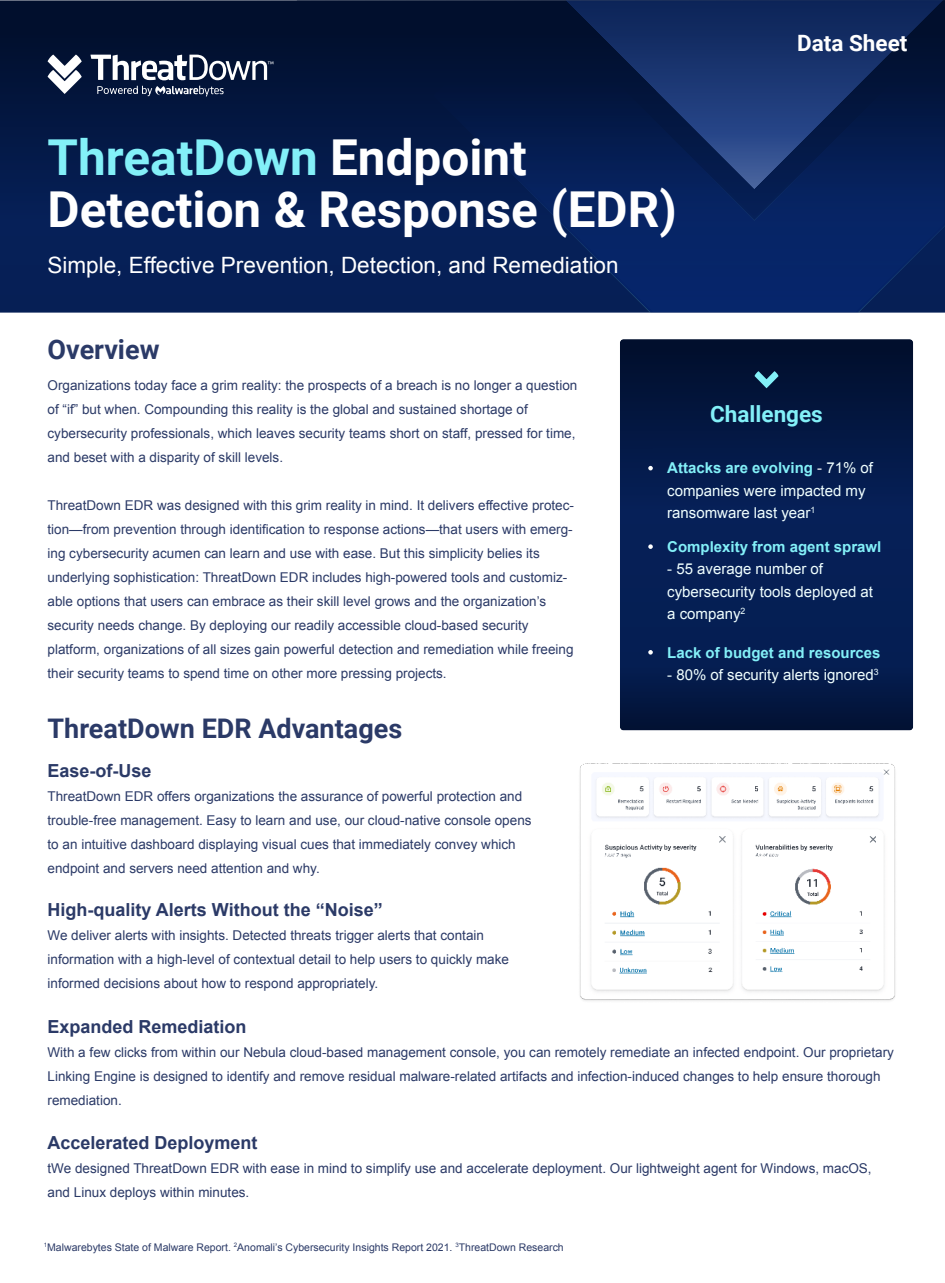
<style>
.page{position:relative;width:945px;height:1283px;background:#fff}
.page>*{position:absolute;margin:0;border:0;box-sizing:border-box;transform-origin:0 0}
.t1{font:700 49.5px/52.5px "Roboto";color:#fff}
.t2{font:700 27px "Roboto";color:#2b3a67}
.t3{font:22.5px "Arial";color:#fff}
.t4{font:700 22.5px "Roboto";color:#83f0f8}
.t5{font:700 22.5px "Roboto";color:#fff}
.t6{font:700 18px "Arial";color:#2b3a67}
.t7{font:15px/22.5px "Arial";color:#f0ffff}
.t8{font:700 15px "Arial";color:#83f0f8}
.t9{font:13.5px/24px "Arial";color:#2b3a67}
.t10{font:10.5px "Arial";color:#2b3a67}
.s1{color:#83f0f8}
.s2{font-weight:700;color:#83f0f8}
.s3{color:#fff}
</style>
<div class="page">
<svg style="left:0;top:0;width:431px;height:313px;background:#041947"></svg>
<svg style="left:433px;top:0;width:512px;height:313px;background:#051f57"></svg>
<svg style="left:563px;top:0;width:382px;height:191px;background:#0e265a"></svg>
<svg style="left:97px;top:86px;width:127px;height:10px"></svg>
<svg style="left:48px;top:55px;width:34px;height:39px"></svg>
<svg style="left:90px;top:55px;width:183px;height:25px"></svg>
<svg style="left:620px;top:339px;width:293px;height:391px;background:#041a49"></svg>
<svg style="left:755px;top:371px;width:24px;height:17px"></svg>
<svg style="left:648px;top:466px;width:5px;height:4px"></svg>
<svg style="left:648px;top:544px;width:5px;height:5px"></svg>
<svg style="left:648px;top:650px;width:5px;height:4px"></svg>
<img style="left:579px;top:763px;width:317px;height:238px">
<h1 class="t1" style="left:48px;top:134px;width:631px"><span class="s1">ThreatDown</span> Endpoint<br>Detection &amp; Response (EDR)</h1>
<h3 class="t3" style="left:48px;top:257px;width:573px">Simple, Effective Prevention, Detection, and Remediation</h3>
<h2 class="t2" style="left:48px;top:338px;width:114px">Overview</h2>
<h3 class="t5" style="left:797px;top:33px;width:112px">Data Sheet</h3>
<p class="t9" style="left:48px;top:374px;width:531px">Organizations today face a grim reality: the prospects of a breach is no longer a question of “if” but when. Compounding this reality is the global and sustained shortage of cybersecurity professionals, which leaves security teams short on staff, pressed for time, and beset with a disparity of skill levels.</p>
<p class="t9" style="left:48px;top:494px;width:528px">ThreatDown EDR was designed with this grim reality in mind. It delivers effective protec&shy;tion—from prevention through identification to response actions—that users with emerg&shy;ing cybersecurity acumen can learn and use with ease. But this simplicity belies its underlying sophistication: ThreatDown EDR includes high-powered tools and customiz&shy;able options that users can embrace as their skill level grows and the organization’s security needs change. By deploying our readily accessible cloud-based security platform, organizations of all sizes gain powerful detection and remediation while freeing their security teams to spend time on other more pressing projects.</p>
<h2 class="t2" style="left:48px;top:717px;width:356px">ThreatDown EDR Advantages</h2>
<h3 class="t4" style="left:710px;top:404px;width:114px">Challenges</h3>
<p class="t7" style="left:667px;top:458px;width:207px"><span class="s2">Attacks are evolving</span> <span class="s3">-</span> 71% of companies were impacted my ransomware last year<sup>1</sup></p>
<p class="t8" style="left:667px;top:541px;width:216px">Complexity from agent sprawl</p>
<p class="t7" style="left:667px;top:559px;width:207px">- 55 average number of cybersecurity tools deployed at a company<sup>2</sup></p>
<p class="t8" style="left:667px;top:646px;width:215px">Lack of budget and resources</p>
<p class="t7" style="left:667px;top:665px;width:213px">- 80% of security alerts ignored<sup>3</sup></p>
<h3 class="t6" style="left:48px;top:764px;width:106px">Ease-of-Use</h3>
<p class="t9" style="left:48px;top:786px;width:486px">ThreatDown EDR offers organizations the assurance of powerful protection and trouble-free management. Easy to learn and use, our cloud-native console opens to an intuitive dashboard displaying visual cues that immediately convey which endpoint and servers need attention and why.</p>
<h3 class="t6" style="left:48px;top:902px;width:337px">High-quality Alerts Without the “Noise”</h3>
<p class="t9" style="left:48px;top:924px;width:463px">We deliver alerts with insights. Detected threats trigger alerts that contain information with a high-level of contextual detail to help users to quickly make informed decisions about how to respond appropriately.</p>
<h3 class="t6" style="left:48px;top:1019px;width:201px">Expanded Remediation</h3>
<p class="t9" style="left:48px;top:1041px;width:848px">With a few clicks from within our Nebula cloud-based management console, you can remotely remediate an infected endpoint. Our proprietary<br>Linking Engine is designed to identify and remove residual malware-related artifacts and infection-induced changes to help ensure thorough remediation.</p>
<h3 class="t6" style="left:48px;top:1135px;width:212px">Accelerated Deployment</h3>
<p class="t9" style="left:48px;top:1157px;width:826px">tWe designed ThreatDown EDR with ease in mind to simplify use and accelerate deployment. Our lightweight agent for Windows, macOS, and Linux deploys within minutes.</p>
<p class="t10" style="left:44px;top:1243px;width:522px"><sup>1</sup>Malwarebytes State of Malware Report. <sup>2</sup>Anomali’s Cybersecurity Insights Report 2021. <sup>3</sup>ThreatDown Research</p>
</div>
